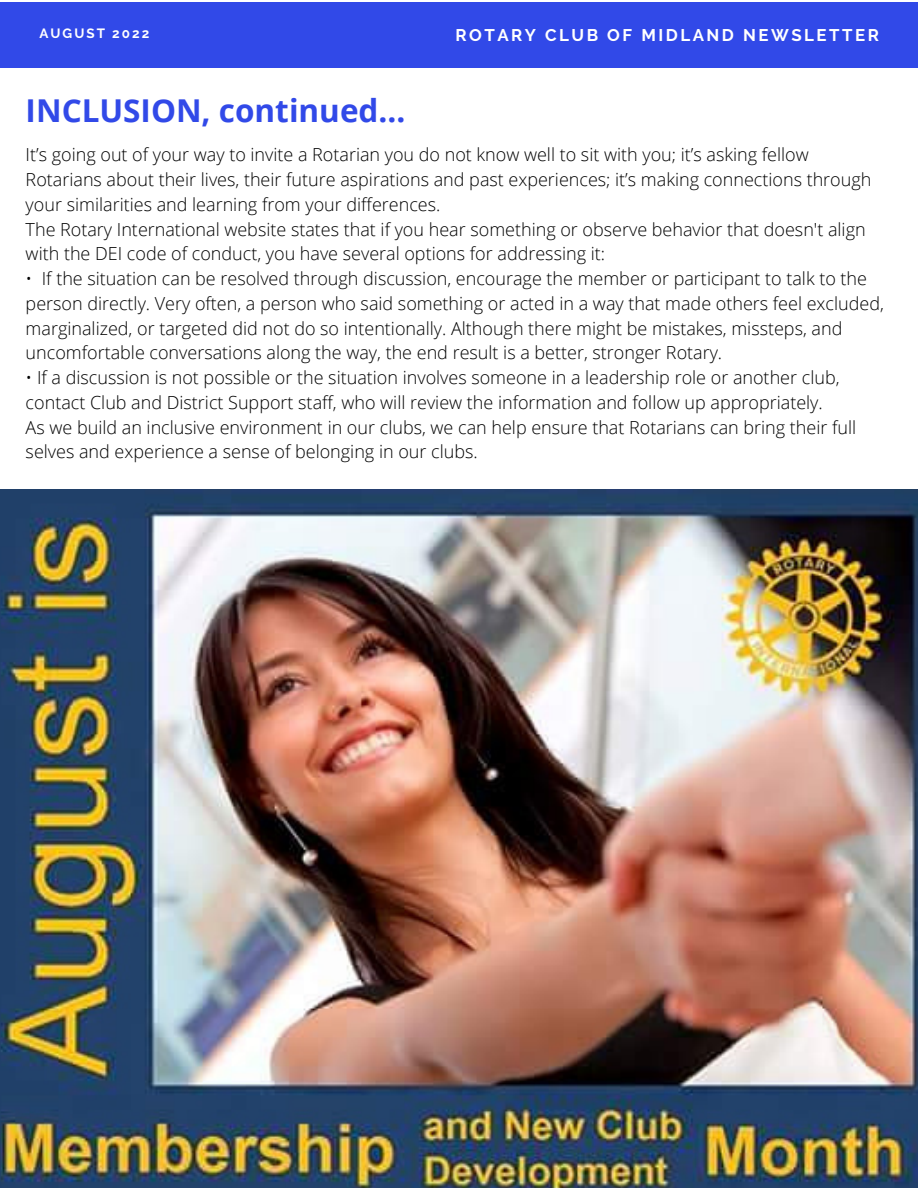
<style>
.page{position:relative;width:918px;height:1188px;background:#fff}
.page>*{position:absolute;margin:0;border:0;box-sizing:border-box;transform-origin:0 0}
.t1{font:700 31.5px "Open Sans";color:#3149e8}
.t2{font:300 18px/24.8px "Open Sans";color:#000}
.t3{font:700 16.8px "Raleway";letter-spacing:.15em;color:#fff}
.t4{font:700 13.5px "Raleway";letter-spacing:.15em;color:#fff}
</style>
<div class="page">
<div style="left:0;top:3px;width:918px;height:65px;background:#3149e8"></div>
<img style="left:0;top:490px;width:918px;height:698px">
<p class="t4" style="left:40px;top:25px;width:111px">AUGUST 2022</p>
<p class="t3" style="left:455px;top:25px;width:425px">ROTARY CLUB OF MIDLAND NEWSLETTER</p>
<h1 class="t1" style="left:26px;top:89px;width:381px">INCLUSION, continued...</h1>
<p class="t2" style="left:26px;top:142px;width:847px">It’s going out of your way to invite a Rotarian you do not know well to sit with you; it’s asking fellow Rotarians about their lives, their future aspirations and past experiences; it’s making connections through your similarities and learning from your differences.<br>The Rotary International website states that if you hear something or observe behavior that doesn't align with the DEI code of conduct, you have several options for addressing it:</p>
<p class="t2" style="left:26px;top:266px;width:860px">• If the situation can be resolved through discussion, encourage the member or participant to talk to the person directly. Very often, a person who said something or acted in a way that made others feel excluded, marginalized, or targeted did not do so intentionally. Although there might be mistakes, missteps, and uncomfortable conversations along the way, the end result is a better, stronger Rotary.</p>
<p class="t2" style="left:26px;top:365px;width:832px">• If a discussion is not possible or the situation involves someone in a leadership role or another club, contact Club and District Support staff, who will review the information and follow up appropriately.<br>As we build an inclusive environment in our clubs, we can help ensure that Rotarians can bring their full selves and experience a sense of belonging in our clubs.</p>
</div>
